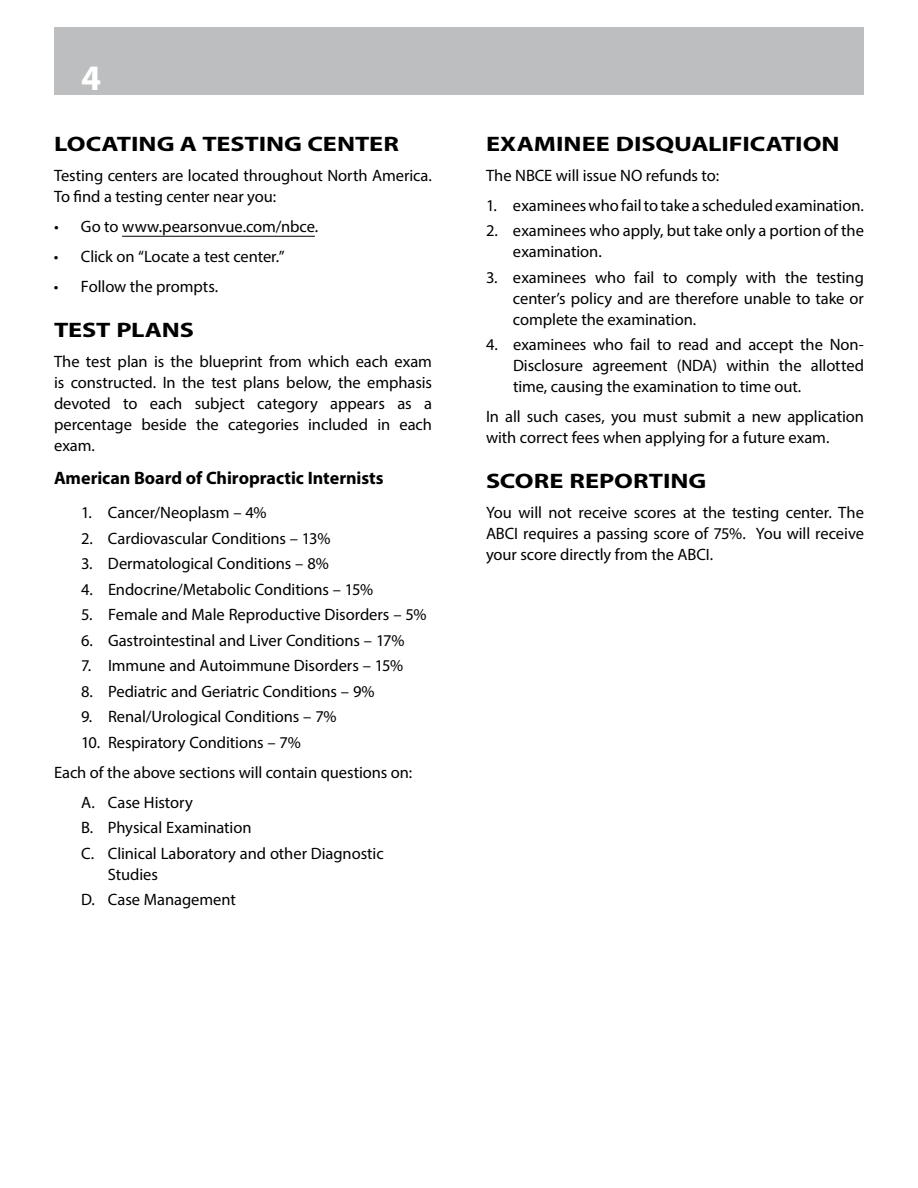
<style>
.page{position:relative;width:918px;height:1188px;background:#fff}
.page>*{position:absolute;margin:0;border:0;box-sizing:border-box;transform-origin:0 0}
.t1{font:700 36px "Myriad Pro";color:#fff}
.t2{font:700 21px "Myriad Pro";color:#000;scale:1.25 1}
.t3{font:700 18px "Myriad Pro";color:#000}
.t4{font:16.5px/21px "Myriad Pro";letter-spacing:-.005em;color:#000}
</style>
<div class="page">
<div style="left:54px;top:27px;width:810px;height:67px;background:#bcbec0"></div>
<hr style="left:122px;top:236px;width:193px;height:1px;background:#000">
<h1 class="t1" style="left:81px;top:54px;width:21px">4</h1>
<p class="t2" style="left:54px;top:130px;width:277px">LOCATING A TESTING CENTER</p>
<p class="t4" style="left:54px;top:164px;width:379px">Testing centers are located throughout North America.<br>To find a testing center near you:</p>
<p class="t4" style="left:54px;top:215px;width:266px">• Go to www.pearsonvue.com/nbce.</p>
<p class="t4" style="left:54px;top:245px;width:232px">• Click on “Locate a test center.”</p>
<p class="t4" style="left:54px;top:275px;width:166px">• Follow the prompts.</p>
<p class="t2" style="left:54px;top:316px;width:114px">TEST PLANS</p>
<p class="t4" style="left:54px;top:350px;width:380px;text-align:justify">The test plan is the blueprint from which each exam is constructed. In the test plans below, the emphasis devoted to each subject category appears as a percentage beside the categories included in each exam.</p>
<p class="t3" style="left:54px;top:466px;width:331px">American Board of Chiropractic Internists</p>
<p class="t4" style="left:81px;top:502px;width:187px">1. Cancer/Neoplasm – 4%</p>
<p class="t4" style="left:81px;top:527px;width:251px">2. Cardiovascular Conditions – 13%</p>
<p class="t4" style="left:81px;top:553px;width:249px">3. Dermatological Conditions – 8%</p>
<p class="t4" style="left:81px;top:578px;width:294px">4. Endocrine/Metabolic Conditions – 15%</p>
<p class="t4" style="left:81px;top:604px;width:347px">5. Female and Male Reproductive Disorders – 5%</p>
<p class="t4" style="left:81px;top:629px;width:325px">6. Gastrointestinal and Liver Conditions – 17%</p>
<p class="t4" style="left:81px;top:655px;width:324px">7. Immune and Autoimmune Disorders – 15%</p>
<p class="t4" style="left:81px;top:680px;width:295px">8. Pediatric and Geriatric Conditions – 9%</p>
<p class="t4" style="left:81px;top:706px;width:257px">9. Renal/Urological Conditions – 7%</p>
<p class="t4" style="left:81px;top:731px;width:221px">10. Respiratory Conditions – 7%</p>
<p class="t4" style="left:54px;top:761px;width:360px">Each of the above sections will contain questions on:</p>
<p class="t4" style="left:81px;top:791px;width:113px">A. Case History</p>
<p class="t4" style="left:81px;top:815px;width:304px;line-height:25.5px">B. Physical Examination<br>C. Clinical Laboratory and other Diagnostic</p>
<p class="t4" style="left:81px;top:861px;width:156px;line-height:25.5px;text-indent:27px">Studies<br>D. Case Management</p>
<p class="t2" style="left:486px;top:130px;width:284px">EXAMINEE DISQUALIFICATION</p>
<p class="t4" style="left:486px;top:164px;width:235px">The NBCE will issue NO refunds to:</p>
<p class="t4" style="left:486px;top:194px;width:380px">1. examinees who fail to take a scheduled examination.</p>
<p class="t4" style="left:513px;top:220px;width:352px;text-indent:-27px">2. examinees who apply, but take only a portion of the examination.</p>
<p class="t4" style="left:513px;top:266px;width:353px;text-align:justify;text-indent:-27px">3. examinees who fail to comply with the testing center’s policy and are therefore unable to take or complete the examination.</p>
<p class="t4" style="left:513px;top:334px;width:353px;text-align:justify;text-indent:-27px">4. examinees who fail to read and accept the Non-Disclosure agreement (NDA) within the allotted time, causing the examination to time out.</p>
<p class="t4" style="left:486px;top:406px;width:380px">In all such cases, you must submit a new application with correct fees when applying for a future exam.</p>
<p class="t2" style="left:486px;top:467px;width:178px">SCORE REPORTING</p>
<p class="t4" style="left:486px;top:502px;width:380px;text-align:justify">You will not receive scores at the testing center. The ABCI requires a passing score of 75%. You will receive your score directly from the ABCI.</p>
</div>
